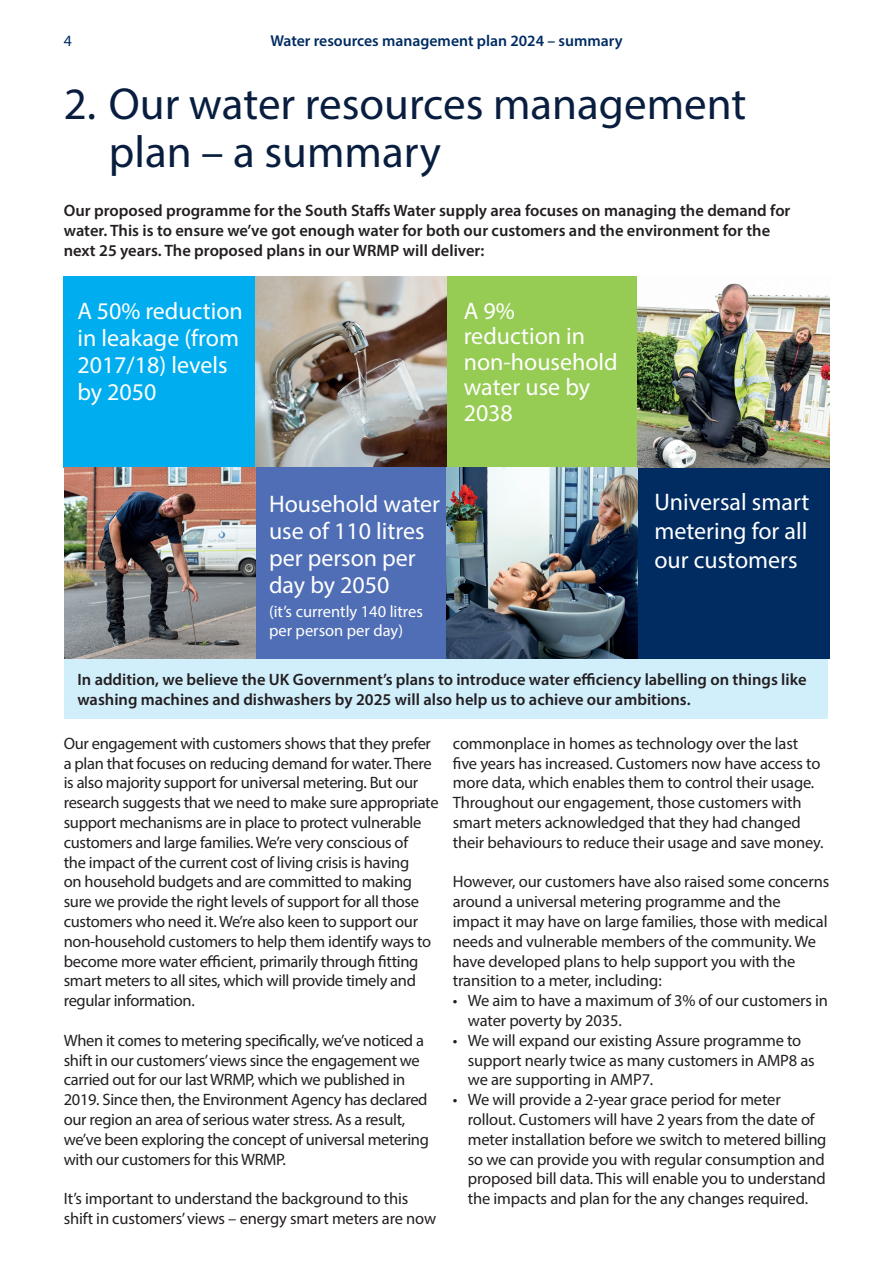
<style>
.page{position:relative;width:893px;height:1263px;background:#fff}
.page>*{position:absolute;margin:0;border:0;box-sizing:border-box;transform-origin:0 0}
.t1{font:45px/48px "Myriad Pro";color:#091e3f}
.t2{font:24px/27px "Myriad Pro";color:#fff}
.t3{font:16.5px/19.8px "Myriad Pro";letter-spacing:-.015em;color:#231f20}
.t4{font:600 16.5px/19.8px "Myriad Pro";color:#231f20}
.t5{font:16.5px/19.8px "Myriad Pro";color:#fff}
.t6{font:600 15.75px "Myriad Pro";color:#002c62}
.t7{font:15.75px "Myriad Pro";color:#002c62}
</style>
<div class="page">
<div style="left:65px;top:659px;width:763px;height:60px;background:#d1eefb"></div>
<div style="left:64px;top:276px;width:191px;height:191px;background:#00aeef"></div>
<img style="left:64px;top:467px;width:191px;height:191px">
<img style="left:256px;top:276px;width:190px;height:191px">
<div style="left:256px;top:467px;width:190px;height:191px;background:#506eb5"></div>
<div style="left:447px;top:276px;width:191px;height:191px;background:#96cb54"></div>
<img style="left:447px;top:467px;width:191px;height:191px">
<div style="left:638px;top:467px;width:191px;height:191px;background:#002c62"></div>
<img style="left:638px;top:283px;width:191px;height:184px">
<p class="t7" style="left:64px;top:31px;width:10px">4</p>
<p class="t6" style="left:270px;top:31px;width:354px">Water resources management plan 2024 – summary</p>
<h1 class="t1" style="left:109px;top:79px;width:639px;text-indent:-45px">2. Our water resources management plan – a summary</h1>
<p class="t4" style="left:64px;top:201px;width:728px">Our proposed programme for the South Staffs Water supply area focuses on managing the demand for water. This is to ensure we’ve got enough water for both our customers and the environment for the next 25 years. The proposed plans in our WRMP will deliver:</p>
<h2 class="t2" style="left:77px;top:297px;width:167px">A 50% reduction in leakage (from<br>2017/18) levels by 2050</h2>
<h2 class="t2" style="left:464px;top:298px;width:156px;line-height:25.5px">A 9% reduction in non-household water use by<br>2038</h2>
<h2 class="t2" style="left:269px;top:490px;width:173px">Household water use of 110 litres per person per day by 2050</h2>
<p class="t5" style="left:269px;top:601px;width:155px">(it’s currently 140 litres per person per day)</p>
<h2 class="t2" style="left:654px;top:487px;width:156px;line-height:28.8px;text-align:justify">Universal smart metering for all our customers</h2>
<p class="t4" style="left:77px;top:669px;width:731px">In addition, we believe the UK Government’s plans to introduce water efficiency labelling on things like washing machines and dishwashers by 2025 will also help us to achieve our ambitions.</p>
<p class="t3" style="left:64px;top:733px;width:376px">Our engagement with customers shows that they prefer a plan that focuses on reducing demand for water. There is also majority support for universal metering. But our research suggests that we need to make sure appropriate support mechanisms are in place to protect vulnerable customers and large families. We’re very conscious of<br>the impact of the current cost of living crisis is having<br>on household budgets and are committed to making sure we provide the right levels of support for all those customers who need it. We’re also keen to support our non-household customers to help them identify ways to become more water efficient, primarily through fitting smart meters to all sites, which will provide timely and regular information.</p>
<p class="t3" style="left:64px;top:1030px;width:367px">When it comes to metering specifically, we’ve noticed a shift in our customers’ views since the engagement we carried out for our last WRMP, which we published in 2019. Since then, the Environment Agency has declared our region an area of serious water stress. As a result, we’ve been exploring the concept of universal metering with our customers for this WRMP.</p>
<p class="t3" style="left:64px;top:1188px;width:374px">It’s important to understand the background to this shift in customers’ views – energy smart meters are now</p>
<p class="t3" style="left:453px;top:733px;width:372px">commonplace in homes as technology over the last five years has increased. Customers now have access to more data, which enables them to control their usage.<br>Throughout our engagement, those customers with smart meters acknowledged that they had changed their behaviours to reduce their usage and save money.</p>
<p class="t3" style="left:453px;top:872px;width:378px">However, our customers have also raised some concerns around a universal metering programme and the impact it may have on large families, those with medical needs and vulnerable members of the community. We have developed plans to help support you with the transition to a meter, including:</p>
<p class="t3" style="left:468px;top:990px;width:362px;text-indent:-15px">• We aim to have a maximum of 3% of our customers in water poverty by 2035.</p>
<p class="t3" style="left:468px;top:1030px;width:348px;text-indent:-15px">• We will expand our existing Assure programme to support nearly twice as many customers in AMP8 as we are supporting in AMP7.</p>
<p class="t3" style="left:468px;top:1089px;width:360px;text-indent:-15px">• We will provide a 2-year grace period for meter rollout. Customers will have 2 years from the date of meter installation before we switch to metered billing so we can provide you with regular consumption and proposed bill data. This will enable you to understand the impacts and plan for the any changes required.</p>
</div>
